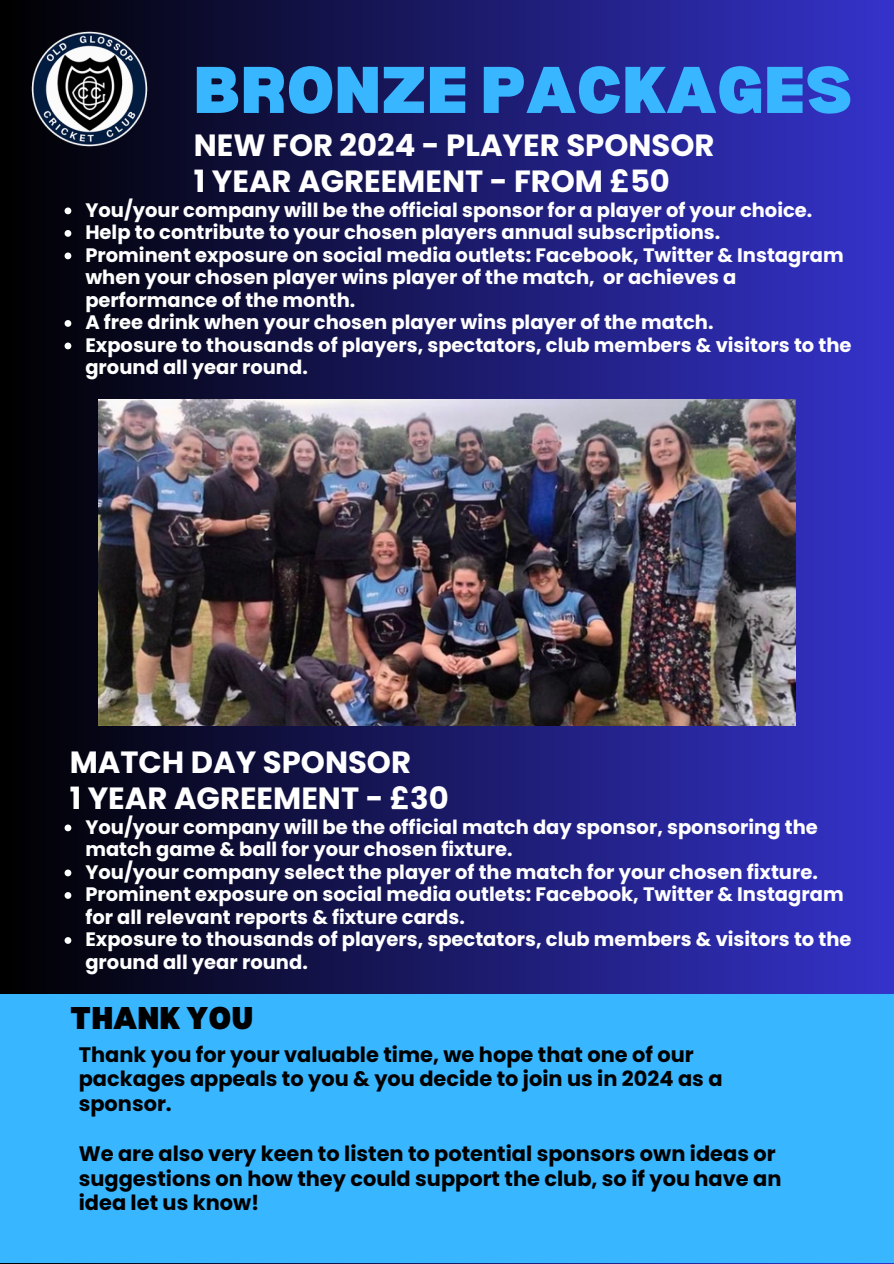
<style>
.page{position:relative;width:894px;height:1264px;background:#fff}
.page>*{position:absolute;margin:0;border:0;box-sizing:border-box;transform-origin:0 0}
.t1{font:900 64.5px "Bernoru";color:#38b6ff}
.t2{font:900 30.75px "Bernoru";color:#000}
.t3{font:700 30.6px "Poppins";color:#fff}
.t4{font:700 20.85px/24.8px "Poppins";color:#000}
.t5{font:700 19.5px/22.5px "Poppins";color:#fff}
</style>
<div class="page">
<div style="left:0;top:0;width:893px;height:1263px;background:linear-gradient(to right,#000,#3533cb)"></div>
<img style="left:27px;top:27px;width:124px;height:124px">
<div style="left:0;top:994px;width:893px;height:269px;background:#38b6ff"></div>
<svg style="left:65px;top:207px;width:6px;height:7px"></svg>
<svg style="left:65px;top:230px;width:6px;height:7px"></svg>
<svg style="left:65px;top:252px;width:6px;height:7px"></svg>
<svg style="left:65px;top:320px;width:6px;height:7px"></svg>
<svg style="left:65px;top:342px;width:6px;height:7px"></svg>
<svg style="left:65px;top:824px;width:6px;height:7px"></svg>
<svg style="left:65px;top:869px;width:6px;height:7px"></svg>
<svg style="left:65px;top:892px;width:6px;height:6px"></svg>
<svg style="left:65px;top:937px;width:6px;height:6px"></svg>
<img style="left:98px;top:400px;width:697px;height:325px">
<p class="t1" style="left:194px;top:53px;width:660px">BRONZE PACKAGES</p>
<p class="t3" style="left:194px;top:124px;width:522px">NEW FOR 2024 - PLAYER SPONSOR</p>
<p class="t3" style="left:194px;top:160px;width:477px">1 YEAR AGREEMENT - FROM £50</p>
<p class="t5" style="left:85px;top:198px;width:728px">You/your company will be the official sponsor for a player of your choice.</p>
<p class="t5" style="left:85px;top:221px;width:636px">Help to contribute to your chosen players annual subscriptions.</p>
<p class="t5" style="left:85px;top:243px;width:759px">Prominent exposure on social media outlets: Facebook, Twitter &amp; Instagram when your chosen player wins player of the match, or achieves a performance of the month.</p>
<p class="t5" style="left:85px;top:311px;width:629px">A free drink when your chosen player wins player of the match.</p>
<p class="t5" style="left:85px;top:333px;width:767px">Exposure to thousands of players, spectators, club members &amp; visitors to the ground all year round.</p>
<p class="t3" style="left:70px;top:740px;width:343px">MATCH DAY SPONSOR</p>
<p class="t3" style="left:70px;top:776px;width:380px">1 YEAR AGREEMENT - £30</p>
<p class="t5" style="left:85px;top:815px;width:733px">You/your company will be the official match day sponsor, sponsoring the match game &amp; ball for your chosen fixture.</p>
<p class="t5" style="left:85px;top:860px;width:733px">You/your company select the player of the match for your chosen fixture.</p>
<p class="t5" style="left:85px;top:883px;width:759px">Prominent exposure on social media outlets: Facebook, Twitter &amp; Instagram for all relevant reports &amp; fixture cards.</p>
<p class="t5" style="left:85px;top:928px;width:767px">Exposure to thousands of players, spectators, club members &amp; visitors to the ground all year round.</p>
<p class="t2" style="left:70px;top:1000px;width:185px">THANK YOU</p>
<p class="t4" style="left:79px;top:1042px;width:645px">Thank you for your valuable time, we hope that one of our packages appeals to you &amp; you decide to join us in 2024 as a sponsor.</p>
<p class="t4" style="left:79px;top:1141px;width:704px">We are also very keen to listen to potential sponsors own ideas or suggestions on how they could support the club, so if you have an idea let us know!</p>
</div>
